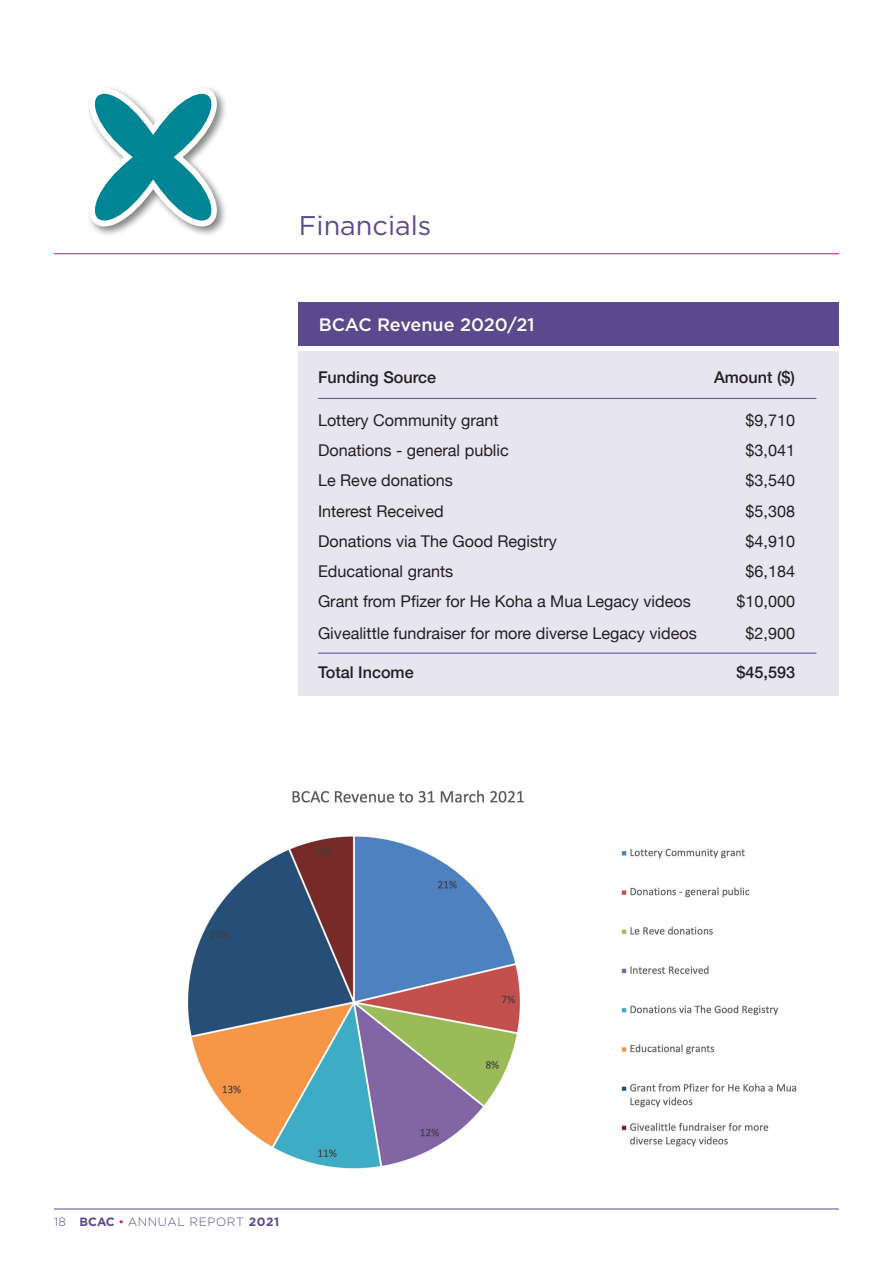
<style>
.page{position:relative;width:893px;height:1263px;background:#fff}
.page>*{position:absolute;margin:0;border:0;box-sizing:border-box;transform-origin:0 0}
.t1{font:27px "Gotham";color:#5b498d}
.t2{font:500 18px "Gotham";color:#fff}
.t3{font:16.2px "Helvetica Neue";color:#231f20}
.t4{font:500 16.2px "Helvetica Neue";color:#231f20}
.t5{font:300 12px "Gotham";letter-spacing:.05em;color:#5b498d}
.s1{font-weight:700}
.s2{color:#e40278}
</style>
<div class="page">
<hr style="left:54px;top:1208px;width:785px;height:1px;background:#5b498d">
<img style="left:188px;top:790px;width:609px;height:379px">
<div style="left:299px;top:351px;width:540px;height:345px;background:#e7e5ef"></div>
<div style="left:299px;top:302px;width:540px;height:44px;background:#5b498d"></div>
<hr style="left:54px;top:253px;width:785px;height:1px;background:#e40278">
<div style="left:87px;top:85px;width:141px;height:153px;background:#231f20;opacity:.55"></div>
<svg style="left:89px;top:88px;width:128px;height:138px"></svg>
<hr style="left:318px;top:398px;width:498px;height:1px;background:#5b498d">
<hr style="left:318px;top:653px;width:498px;height:1px;background:#5b498d">
<h1 class="t1" style="left:299px;top:208px;width:134px">Financials</h1>
<p class="t2" style="left:319px;top:313px;width:217px">BCAC Revenue 2020/21</p>
<p class="t4" style="left:318px;top:364px;width:120px">Funding Source</p>
<p class="t4" style="left:714px;top:364px;width:83px">Amount ($)</p>
<p class="t3" style="left:318px;top:409px;width:182px">Lottery Community grant</p>
<p class="t3" style="left:745px;top:409px;width:51px">$9,710</p>
<p class="t3" style="left:318px;top:439px;width:192px">Donations - general public</p>
<p class="t3" style="left:745px;top:439px;width:51px">$3,041</p>
<p class="t3" style="left:318px;top:469px;width:137px">Le Reve donations</p>
<p class="t3" style="left:745px;top:469px;width:51px">$3,540</p>
<p class="t3" style="left:318px;top:499px;width:127px">Interest Received</p>
<p class="t3" style="left:745px;top:499px;width:51px">$5,308</p>
<p class="t3" style="left:318px;top:529px;width:240px">Donations via The Good Registry</p>
<p class="t3" style="left:745px;top:529px;width:51px">$4,910</p>
<p class="t3" style="left:318px;top:559px;width:137px">Educational grants</p>
<p class="t3" style="left:745px;top:559px;width:51px">$6,184</p>
<p class="t3" style="left:318px;top:590px;width:374px">Grant from Pfizer for He Koha a Mua Legacy videos</p>
<p class="t3" style="left:736px;top:590px;width:60px">$10,000</p>
<p class="t3" style="left:318px;top:621px;width:380px">Givealittle fundraiser for more diverse Legacy videos</p>
<p class="t3" style="left:745px;top:621px;width:51px">$2,900</p>
<p class="t4" style="left:318px;top:659px;width:97px">Total Income</p>
<p class="t4" style="left:736px;top:659px;width:60px">$45,593</p>
<p class="t5" style="left:54px;top:1214px;width:227px">18 <span class="s1">BCAC</span> <span class="s2">•</span> ANNUAL REPORT <span class="s1">2021</span></p>
</div>
